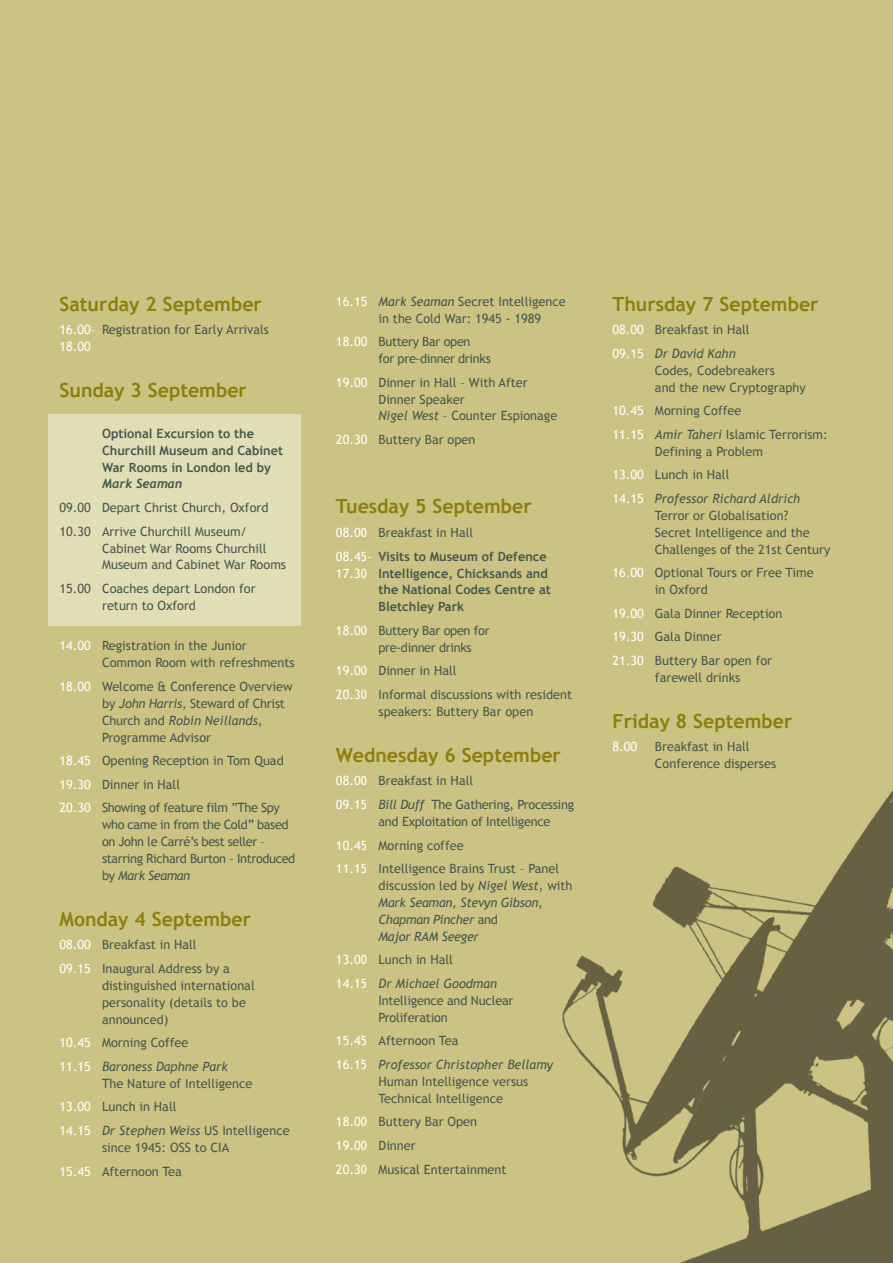
<style>
.page{position:relative;width:893px;height:1263px;background:#cbc384}
.page>*{position:absolute;margin:0;border:0;box-sizing:border-box;transform-origin:0 0}
.t1{font:700 19.5px "Trebuchet MS";color:#8c7f0c}
.t2{font:12.75px/16.8px "Trebuchet MS";color:#48584f}
.t3{font:700 12.75px/16.8px "Trebuchet MS";color:#48584f}
.t4{font:italic 12.75px/23.7px "Trebuchet MS";color:#48584f}
.t5{font:12.75px/17px "Trebuchet MS";letter-spacing:-.03em;color:#48584f}
.t6{font:italic 12.75px/16.8px "Trebuchet MS";letter-spacing:-.02em;color:#48584f}
.t7{font:12.75px/16.8px "Trebuchet MS";letter-spacing:-.025em;color:#48584f}
.t8{font:12.75px/23.7px "Trebuchet MS";letter-spacing:-.02em;color:#48584f}
.t9{font:italic 700 12.75px "Trebuchet";color:#48584f}
.t10{font:12.75px "Trebuchet MS";color:#fff}
.s1{color:#fff}
.s2{font-style:italic}
.s3{font-style:normal;color:#fff}
.s4{font-style:normal}
.s5{font-weight:400;color:#fff}
.s6{font-weight:400}
</style>
<div class="page">
<div style="left:48px;top:414px;width:253px;height:212px;background:#e1ddb6"></div>
<img style="left:562px;top:790px;width:331px;height:473px">
<h1 class="t1" style="left:60px;top:291px;width:204px">Saturday 2 September</h1>
<p class="t2" style="left:60px;top:322px;width:211px"><span class="s1">16.00–</span> Registration for Early Arrivals<br><span class="s1">18.00</span></p>
<h1 class="t1" style="left:60px;top:378px;width:189px">Sunday 3 September</h1>
<p class="t3" style="left:102px;top:425px;width:183px">Optional Excursion to the<br>Churchill Museum and Cabinet<br>War Rooms in London led by</p>
<p class="t9" style="left:102px;top:476px;width:82px">Mark Seaman</p>
<p class="t2" style="left:60px;top:496px;width:211px;line-height:23.7px">09.00 Depart Christ Church, Oxford<br>10.30 Arrive Churchill Museum/</p>
<p class="t2" style="left:102px;top:540px;width:186px">Cabinet War Rooms Churchill<br>Museum and Cabinet War Rooms</p>
<p class="t2" style="left:102px;top:580px;width:155px;text-indent:-43px">15.00 Coaches depart London for return to Oxford</p>
<p class="t2" style="left:102px;top:638px;width:194px;text-indent:-43px"><span class="s1">14.00</span> Registration in the Junior<br>Common Room with refreshments</p>
<p class="t2" style="left:102px;top:678px;width:192px;text-indent:-43px"><span class="s1">18.00</span> Welcome &amp; Conference Overview by <span class="s2">John Harris</span>, Steward of Christ<br>Church and <span class="s2">Robin Neillands</span>,<br>Programme Advisor</p>
<p class="t2" style="left:60px;top:749px;width:226px;line-height:23.7px"><span class="s1">18.45</span> Opening Reception in Tom Quad<br><span class="s1">19.30</span> Dinner in Hall<br><span class="s1">20.30</span> Showing of feature film “The Spy</p>
<p class="t5" style="left:102px;top:816px;width:195px">who came in from the Cold” based on John le Carré’s best seller – starring Richard Burton – Introduced by <span class="s2">Mark Seaman</span></p>
<h1 class="t1" style="left:60px;top:907px;width:193px">Monday 4 September</h1>
<p class="t2" style="left:60px;top:933px;width:172px;line-height:23.7px"><span class="s1">08.00</span> Breakfast in Hall<br><span class="s1">09.15</span> Inaugural Address by a</p>
<p class="t2" style="left:102px;top:977px;width:154px">distinguished international personality (details to be announced)</p>
<p class="t4" style="left:60px;top:1031px;width:170px"><span class="s3">10.45</span> <span class="s4">Morning Coffee<br></span><span class="s3">11.15</span> Baroness Daphne Park</p>
<p class="t2" style="left:60px;top:1072px;width:232px;line-height:23.5px;text-indent:43px">The Nature of Intelligence<br><span class="s1">13.00</span> Lunch in Hall<br><span class="s1">14.15</span> <span class="s2">Dr Stephen Weiss</span> US Intelligence</p>
<p class="t2" style="left:60px;top:1136px;width:171px;line-height:23.7px;text-indent:43px">since 1945: OSS to CIA<br><span class="s1">15.45</span> Afternoon Tea</p>
<p class="t2" style="left:378px;top:293px;width:189px;text-indent:-43px"><span class="s1">16.15</span> <span class="s2">Mark Seaman</span> Secret Intelligence in the Cold War: 1945 - 1989</p>
<p class="t7" style="left:378px;top:333px;width:114px;text-indent:-43px"><span class="s1">18.00</span> Buttery Bar open<br>for pre-dinner drinks</p>
<p class="t2" style="left:378px;top:374px;width:180px;text-indent:-43px"><span class="s1">19.00</span> Dinner in Hall – With After<br>Dinner Speaker<br><span class="s2">Nigel West</span> – Counter Espionage</p>
<p class="t2" style="left:336px;top:431px;width:141px"><span class="s1">20.30</span> Buttery Bar open</p>
<h1 class="t1" style="left:336px;top:494px;width:197px">Tuesday 5 September</h1>
<p class="t3" style="left:336px;top:521px;width:212px;line-height:23.7px"><span class="s5">08.00</span> <span class="s6">Breakfast in Hall<br></span><span class="s5">08.45-</span> Visits to Museum of Defence</p>
<p class="t3" style="left:378px;top:565px;width:174px;text-indent:-43px"><span class="s5">17.30</span> Intelligence, Chicksands and the National Codes Centre at<br>Bletchley Park</p>
<p class="t7" style="left:378px;top:622px;width:113px;text-indent:-43px"><span class="s1">18.00</span> Buttery Bar open for pre-dinner drinks</p>
<p class="t2" style="left:336px;top:659px;width:238px;line-height:23.7px"><span class="s1">19.00</span> Dinner in Hall<br><span class="s1">20.30</span> Informal discussions with resident</p>
<p class="t2" style="left:378px;top:703px;width:156px">speakers: Buttery Bar open</p>
<h1 class="t1" style="left:336px;top:743px;width:226px">Wednesday 6 September</h1>
<p class="t8" style="left:336px;top:769px;width:240px"><span class="s1">08.00</span> Breakfast in Hall<br><span class="s1">09.15</span> <span class="s2">Bill Duff</span> The Gathering, Processing</p>
<p class="t2" style="left:336px;top:810px;width:225px;line-height:23.7px;text-indent:43px">and Exploitation of Intelligence<br><span class="s1">10.45</span> Morning coffee<br><span class="s1">11.15</span> Intelligence Brains Trust – Panel</p>
<p class="t6" style="left:378px;top:877px;width:195px"><span class="s4">discussion led by</span> Nigel West, <span class="s4">with<br></span>Mark Seaman, Stevyn Gibson,<br>Chapman Pincher <span class="s4">and<br></span>Major RAM Seeger</p>
<p class="t4" style="left:336px;top:948px;width:163px"><span class="s3">13.00</span> <span class="s4">Lunch in Hall<br></span><span class="s3">14.15</span> Dr Michael Goodman</p>
<p class="t2" style="left:378px;top:992px;width:137px">Intelligence and Nuclear<br>Proliferation</p>
<p class="t4" style="left:336px;top:1029px;width:219px"><span class="s3">15.45</span> <span class="s4">Afternoon Tea<br></span><span class="s3">16.15</span> Professor Christopher Bellamy</p>
<p class="t2" style="left:378px;top:1073px;width:151px">Human Intelligence versus<br>Technical Intelligence</p>
<p class="t2" style="left:336px;top:1110px;width:172px;line-height:23.7px"><span class="s1">18.00</span> Buttery Bar Open<br><span class="s1">19.00</span> Dinner<br><span class="s1">20.30</span> Musical Entertainment</p>
<h1 class="t1" style="left:612px;top:291px;width:208px">Thursday 7 September</h1>
<p class="t2" style="left:612px;top:318px;width:139px;line-height:23.7px"><span class="s1">08.00</span> Breakfast in Hall<br><span class="s1">09.15</span> <span class="s2">Dr David Kahn</span></p>
<p class="t2" style="left:655px;top:362px;width:152px">Codes, Codebreakers<br>and the new Cryptography</p>
<p class="t2" style="left:612px;top:399px;width:217px;line-height:23.7px"><span class="s1">10.45</span> Morning Coffee<br><span class="s1">11.15</span> <span class="s2">Amir Taheri</span> Islamic Terrorism:</p>
<p class="t2" style="left:612px;top:440px;width:189px;line-height:23.5px;text-indent:43px">Defining a Problem<br><span class="s1">13.00</span> Lunch in Hall<br><span class="s1">14.15</span> <span class="s2">Professor Richard Aldrich</span></p>
<p class="t2" style="left:655px;top:507px;width:177px">Terror or Globalisation?<br>Secret Intelligence and the<br>Challenges of the 21st Century</p>
<p class="t2" style="left:655px;top:565px;width:160px;text-indent:-43px"><span class="s1">16.00</span> Optional Tours or Free Time in Oxford</p>
<p class="t2" style="left:612px;top:602px;width:171px;line-height:23.7px"><span class="s1">19.00</span> Gala Dinner Reception<br><span class="s1">19.30</span> Gala Dinner<br><span class="s1">21.30</span> Buttery Bar open for</p>
<p class="t2" style="left:655px;top:669px;width:87px">farewell drinks</p>
<h1 class="t1" style="left:612px;top:709px;width:181px">Friday 8 September</h1>
<p class="t10" style="left:612px;top:739px;width:26px">8.00</p>
<p class="t2" style="left:655px;top:738px;width:123px">Breakfast in Hall<br>Conference disperses</p>
</div>
